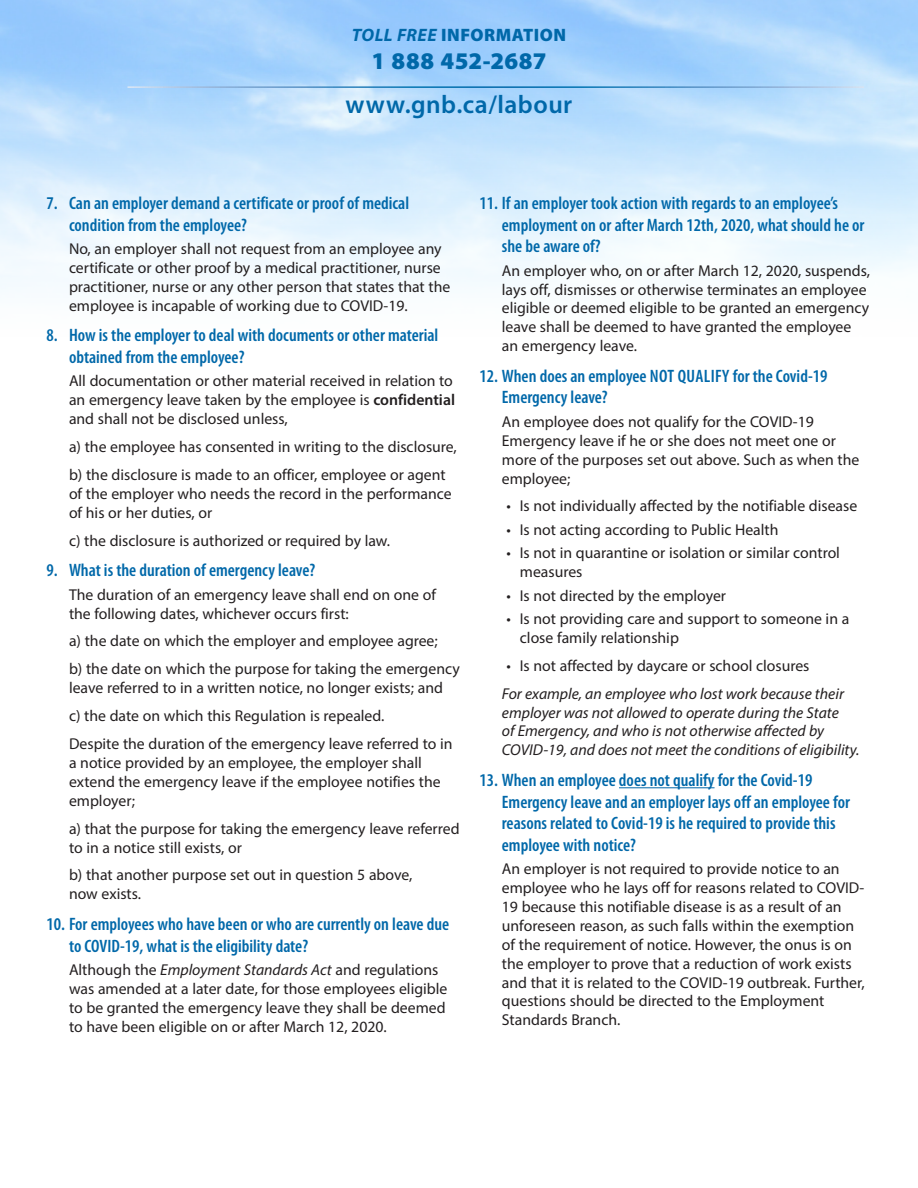
<style>
.page{position:relative;width:918px;height:1188px;background:#fff}
.page>*{position:absolute;margin:0;border:0;box-sizing:border-box;transform-origin:0 0}
.t1{font:600 25.5px "Myriad Pro";letter-spacing:.02em;color:#0068a9}
.t2{font:900 24px "Myriad Pro";letter-spacing:.015em;color:#0068a9}
.question{font:600 condensed 18px/21.6px "Myriad Pro";color:#0068a9}
.t3{font:900 18px "Myriad Pro";letter-spacing:.03em;color:#0068a9}
.text_indent{font:15.75px/18.9px "Myriad Pro";color:#231f20}
.text_indent-2{font:italic 15.75px/18.9px "Myriad Pro";color:#231f20}
.s1{font-weight:700;font-style:italic}
.s2{font-weight:600}
.s3{font-style:italic}
</style>
<div class="page">
<hr style="left:619px;top:787px;width:96px;height:1px;background:#0068a9">
<p class="t3" style="left:352px;top:22px;width:216px"><span class="s1">TOLL FREE</span> INFORMATION</p>
<h2 class="t2" style="left:371px;top:45px;width:177px">1 888 452-2687</h2>
<h1 class="t1" style="left:346px;top:89px;width:228px">www.gnb.ca/labour</h1>
<p class="question" style="left:69px;top:192px;width:342px;text-indent:-22px">7. Can an employer demand a certificate or proof of medical condition from the employee?</p>
<p class="text_indent" style="left:69px;top:239px;width:383px">No, an employer shall not request from an employee any certificate or other proof by a medical practitioner, nurse practitioner, nurse or any other person that states that the employee is incapable of working due to COVID-19.</p>
<p class="question" style="left:69px;top:324px;width:371px;text-indent:-22px">8. How is the employer to deal with documents or other material obtained from the employee?</p>
<p class="text_indent" style="left:69px;top:371px;width:388px">All documentation or other material received in relation to an emergency leave taken by the employee is <span class="s2">confidential </span>and shall not be disclosed unless,</p>
<p class="text_indent" style="left:69px;top:437px;width:389px">a) the employee has consented in writing to the disclosure,</p>
<p class="text_indent" style="left:69px;top:465px;width:384px">b) the disclosure is made to an officer, employee or agent of the employer who needs the record in the performance of his or her duties, or</p>
<p class="text_indent" style="left:69px;top:531px;width:323px">c) the disclosure is authorized or required by law.</p>
<p class="question" style="left:46px;top:559px;width:270px">9. What is the duration of emergency leave?</p>
<p class="text_indent" style="left:69px;top:585px;width:369px">The duration of an emergency leave shall end on one of the following dates, whichever occurs first:</p>
<p class="text_indent" style="left:69px;top:632px;width:370px">a) the date on which the employer and employee agree;</p>
<p class="text_indent" style="left:69px;top:659px;width:392px">b) the date on which the purpose for taking the emergency leave referred to in a written notice, no longer exists; and</p>
<p class="text_indent" style="left:69px;top:706px;width:317px">c) the date on which this Regulation is repealed.</p>
<p class="text_indent" style="left:69px;top:734px;width:385px">Despite the duration of the emergency leave referred to in a notice provided by an employee, the employer shall extend the emergency leave if the employee notifies the employer;</p>
<p class="text_indent" style="left:69px;top:819px;width:392px">a) that the purpose for taking the emergency leave referred to in a notice still exists, or</p>
<p class="text_indent" style="left:69px;top:866px;width:345px">b) that another purpose set out in question 5 above, now exists.</p>
<p class="question" style="left:69px;top:913px;width:382px;text-indent:-22px">10. For employees who have been or who are currently on leave due to COVID-19, what is the eligibility date?</p>
<p class="text_indent" style="left:69px;top:960px;width:380px">Although the <span class="s3">Employment Standards Act</span> and regulations was amended at a later date, for those employees eligible to be granted the emergency leave they shall be deemed to have been eligible on or after March 12, 2020.</p>
<p class="question" style="left:502px;top:192px;width:364px;text-indent:-22px">11. If an employer took action with regards to an employee’s employment on or after March 12th, 2020, what should he or she be aware of?</p>
<p class="text_indent" style="left:502px;top:261px;width:370px">An employer who, on or after March 12, 2020, suspends, lays off, dismisses or otherwise terminates an employee eligible or deemed eligible to be granted an emergency leave shall be deemed to have granted the employee an emergency leave.</p>
<p class="question" style="left:502px;top:365px;width:327px;text-indent:-22px">12. When does an employee NOT QUALIFY for the Covid-19<br>Emergency leave?</p>
<p class="text_indent" style="left:502px;top:412px;width:359px">An employee does not qualify for the COVID-19<br>Emergency leave if he or she does not meet one or more of the purposes set out above. Such as when the employee;</p>
<p class="text_indent" style="left:506px;top:497px;width:352px">• Is not individually affected by the notifiable disease</p>
<p class="text_indent" style="left:506px;top:520px;width:274px">• Is not acting according to Public Health</p>
<p class="text_indent" style="left:520px;top:543px;width:322px;text-indent:-14px">• Is not in quarantine or isolation or similar control measures</p>
<p class="text_indent" style="left:506px;top:586px;width:221px">• Is not directed by the employer</p>
<p class="text_indent" style="left:520px;top:609px;width:331px;text-indent:-14px">• Is not providing care and support to someone in a close family relationship</p>
<p class="text_indent" style="left:506px;top:656px;width:305px">• Is not affected by daycare or school closures</p>
<p class="text_indent-2" style="left:502px;top:684px;width:359px">For example, an employee who lost work because their employer was not allowed to operate during the State<br>of Emergency, and who is not otherwise affected by COVID-19, and does not meet the conditions of eligibility.</p>
<p class="question" style="left:502px;top:769px;width:350px;text-indent:-22px">13. When an employee does not qualify for the Covid-19<br>Emergency leave and an employer lays off an employee for reasons related to Covid-19 is he required to provide this employee with notice?</p>
<p class="text_indent" style="left:502px;top:859px;width:364px">An employer is not required to provide notice to an employee who he lays off for reasons related to COVID-19 because this notifiable disease is as a result of an unforeseen reason, as such falls within the exemption of the requirement of notice. However, the onus is on the employer to prove that a reduction of work exists and that it is related to the COVID-19 outbreak. Further, questions should be directed to the Employment Standards Branch.</p>
</div>
